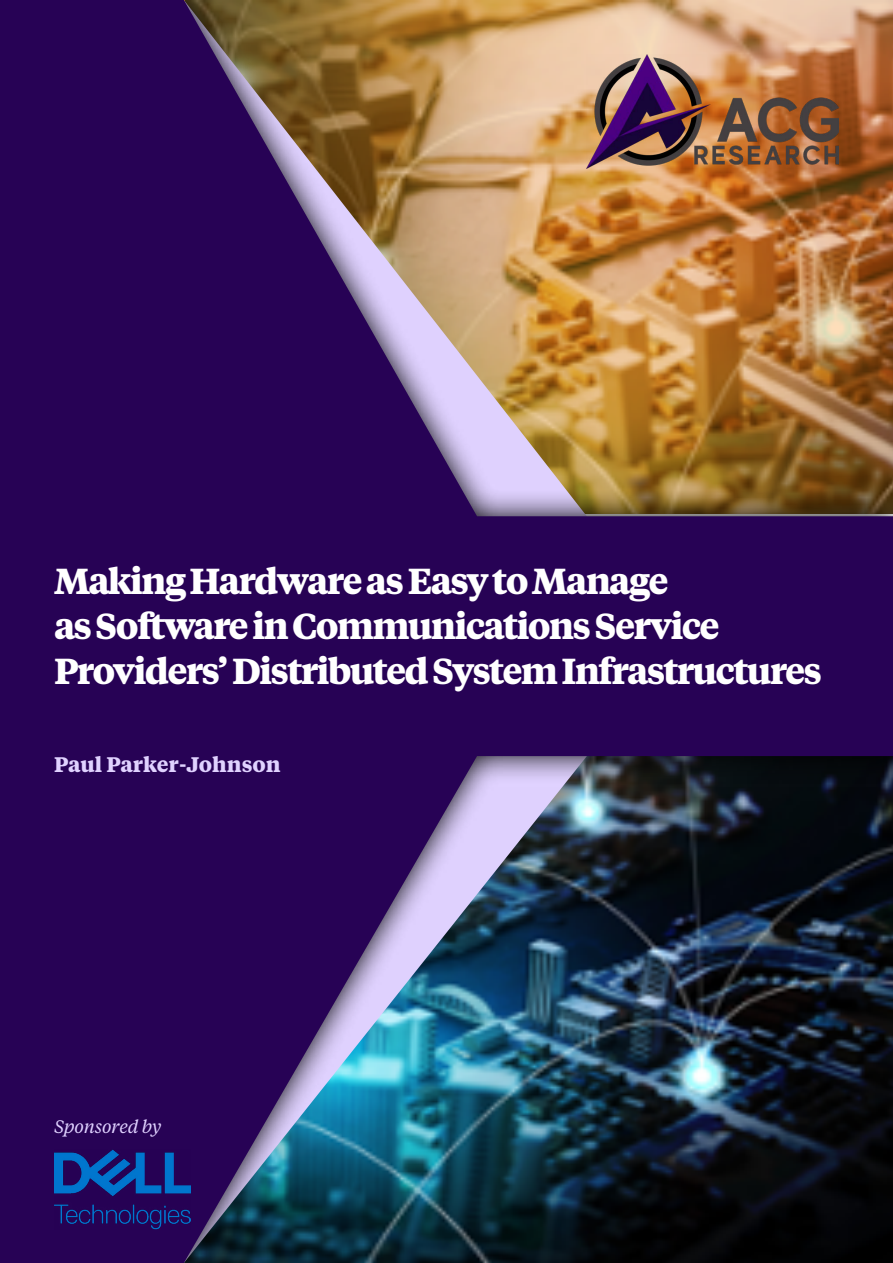
<style>
.page{position:relative;width:893px;height:1263px;background:#fff}
.page>*{position:absolute;margin:0;border:0;box-sizing:border-box;transform-origin:0 0}
.t1{font:700 36px/45px "Tiempos Text";letter-spacing:-.05em;color:#fff}
.t2{font:700 21px "Tiempos Text";color:#e0d2ff}
.t3{font:italic 18px "Tiempos Text";letter-spacing:-.01em;color:#e0d2ff}
</style>
<div class="page">
<img style="left:0;top:0;width:893px;height:1263px">
<img style="left:54px;top:1150px;width:136px;height:79px">
<img style="left:587px;top:54px;width:252px;height:114px">
<p class="t1" style="left:54px;top:557px;width:770px">Making Hardware as Easy to Manage<br>as Software in Communications Service<br>Providers’ Distributed System Infrastructures</p>
<p class="t2" style="left:54px;top:750px;width:228px">Paul Parker-Johnson</p>
<p class="t3" style="left:54px;top:1115px;width:109px">Sponsored by</p>
</div>
